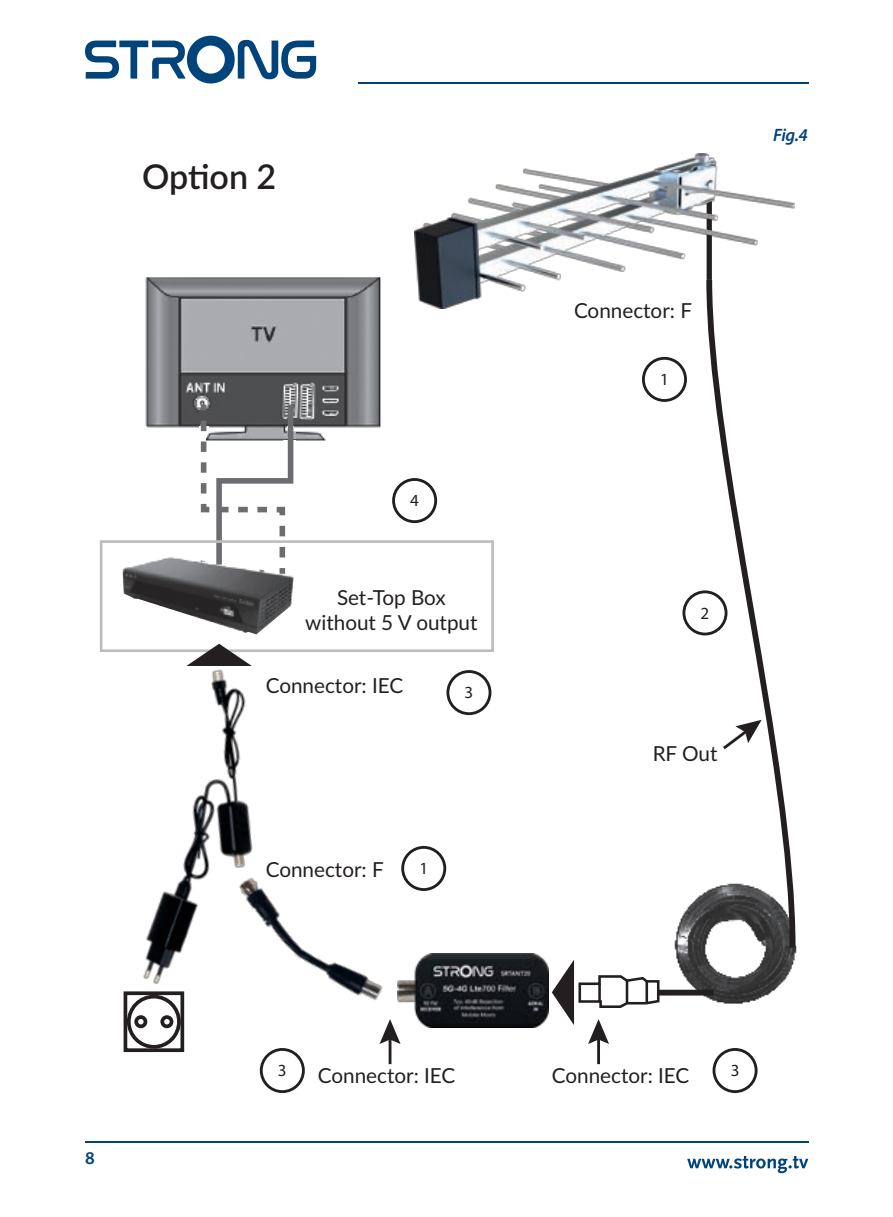
<style>
.page{position:relative;width:893px;height:1217px;background:#fff}
.page>*{position:absolute;margin:0;border:0;box-sizing:border-box;transform-origin:0 0}
.t1{font:600 34.2px "Lato";color:#231f20}
.t2{font:20.7px/24.9px "Lato";color:#231f20;text-align:center}
.t3{font:italic 600 18px "Myriad Pro";color:#00447b}
.t4{font:600 18px "Myriad Pro";color:#00447b}
.t5{font:17.1px "Myriad Pro";color:#231f20}
</style>
<div class="page">
<div style="left:642px;top:357px;width:45px;height:45px;border:3px solid #231f20;border-radius:50%"></div>
<div style="left:392px;top:478px;width:45px;height:45px;border:3px solid #231f20;border-radius:50%"></div>
<div style="left:446px;top:670px;width:45px;height:45px;border:3px solid #231f20;border-radius:50%"></div>
<div style="left:401px;top:845px;width:45px;height:45px;border:3px solid #231f20;border-radius:50%"></div>
<div style="left:260px;top:1047px;width:45px;height:45px;border:3px solid #231f20;border-radius:50%"></div>
<div style="left:713px;top:1047px;width:44px;height:45px;border:3px solid #231f20;border-radius:50%"></div>
<div style="left:682px;top:590px;width:45px;height:45px;border:3px solid #231f20;border-radius:50%"></div>
<img style="left:415px;top:153px;width:380px;height:156px">
<img style="left:397px;top:953px;width:151px;height:74px">
<img style="left:302px;top:948px;width:81px;height:52px">
<img style="left:143px;top:665px;width:159px;height:319px">
<img style="left:672px;top:893px;width:125px;height:111px">
<div style="left:658px;top:989px;width:55px;height:6px;background:#231f20"></div>
<hr style="left:389px;top:1035px;width:2px;height:28px;background:#231f20">
<svg style="left:380px;top:1018px;width:21px;height:25px"></svg>
<hr style="left:597px;top:1035px;width:3px;height:28px;background:#231f20">
<svg style="left:552px;top:960px;width:109px;height:83px"></svg>
<img style="left:145px;top:277px;width:237px;height:164px">
<div style="left:287px;top:418px;width:11px;height:6px;background:#4e4f50"></div>
<div style="left:197px;top:428px;width:8px;height:53px;background:#fff"></div>
<div style="left:197px;top:418px;width:13px;height:6px;background:#4f4f51"></div>
<svg style="left:703px;top:274px;width:94px;height:678px"></svg>
<img style="left:122px;top:557px;width:172px;height:77px">
<svg style="left:198px;top:399px;width:98px;height:174px"></svg>
<svg style="left:707px;top:201px;width:5px;height:79px"></svg>
<div style="left:100px;top:540px;width:394px;height:112px;border:3px solid #bcbdc0"></div>
<div style="left:124px;top:991px;width:60px;height:60px;border:4px solid #231f20"></div>
<div style="left:134px;top:1014px;width:13px;height:13px;border:4px solid #231f20;border-radius:50%"></div>
<div style="left:160px;top:1014px;width:13px;height:13px;border:4px solid #231f20;border-radius:50%"></div>
<div style="left:127px;top:994px;width:54px;height:54px;border:4px solid #231f20;border-radius:50%"></div>
<svg style="left:186px;top:643px;width:66px;height:22px"></svg>
<hr style="left:85px;top:1140px;width:723px;height:1px;background:#00447b">
<svg style="left:687px;top:1156px;width:121px;height:16px"></svg>
<hr style="left:358px;top:83px;width:450px;height:1px;background:#00447b">
<svg style="left:85px;top:36px;width:231px;height:47px"></svg>
<h1 class="t1" style="left:142px;top:151px;width:136px">Option 2</h1>
<p class="t5" style="left:410px;top:490px;width:10px">4</p>
<p class="t2" style="left:305px;top:584px;width:174px">Set-Top Box without 5 V output</p>
<p class="t2" style="left:266px;top:672px;width:139px">Connector: IEC</p>
<p class="t5" style="left:465px;top:682px;width:10px">3</p>
<p class="t2" style="left:266px;top:856px;width:119px">Connector: F</p>
<p class="t5" style="left:419px;top:857px;width:10px">1</p>
<p class="t2" style="left:574px;top:297px;width:119px">Connector: F</p>
<p class="t5" style="left:660px;top:369px;width:10px">1</p>
<p class="t3" style="left:773px;top:124px;width:36px">Fig.4</p>
<p class="t5" style="left:701px;top:602px;width:10px">2</p>
<p class="t2" style="left:653px;top:740px;width:66px">RF Out</p>
<p class="t4" style="left:85px;top:1146px;width:11px">8</p>
<p class="t5" style="left:278px;top:1059px;width:10px">3</p>
<p class="t5" style="left:731px;top:1059px;width:10px">3</p>
<p class="t2" style="left:318px;top:1061px;width:139px">Connector: IEC</p>
<p class="t2" style="left:552px;top:1061px;width:139px">Connector: IEC</p>
</div>
